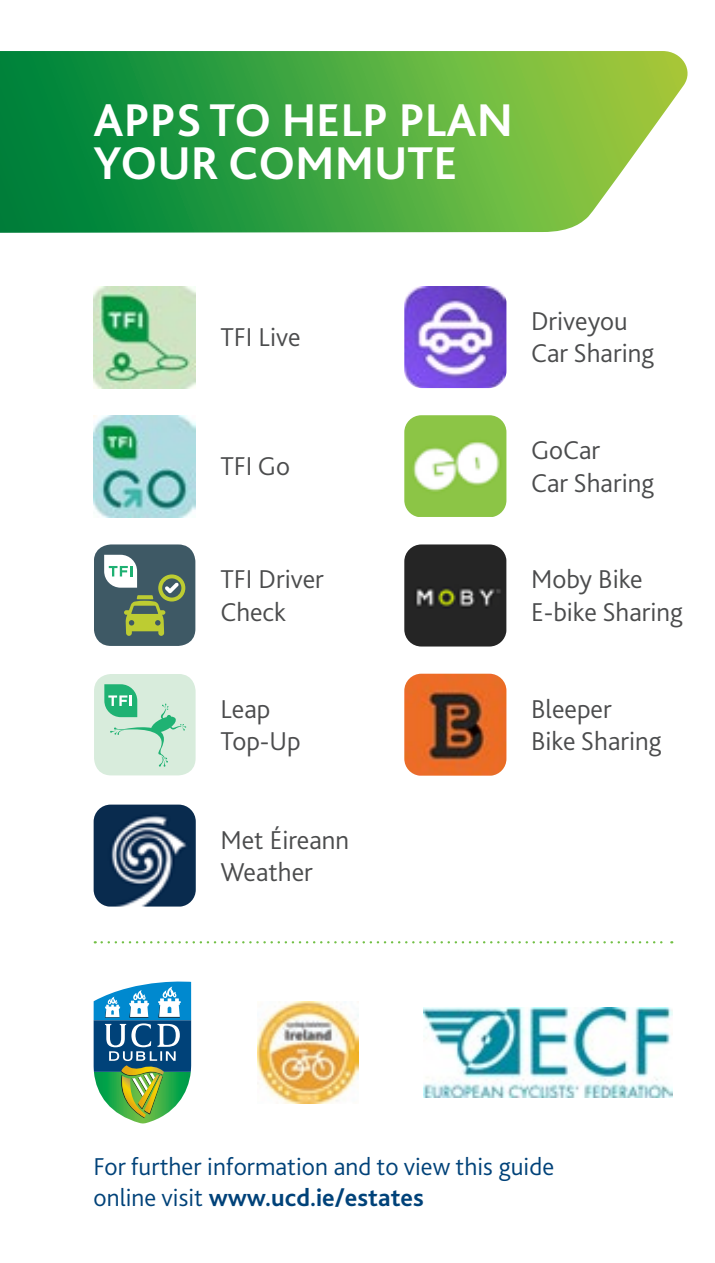
<style>
.page{position:relative;width:715px;height:1263px;background:#fff}
.page>*{position:absolute;margin:0;border:0;box-sizing:border-box;transform-origin:0 0}
.t1{font:700 48px/42.9px "Bliss 2";color:#fff}
.t2{font:300 27px/32.4px "Bliss 2";color:#4b4c4d}
.t3{font:300 25.5px/30.6px "Bliss 2";color:#004279}
.s1{font-weight:700}
</style>
<div class="page">
<svg style="left:0;top:51px;width:688px;height:182px;background:#50ac4d"></svg>
<img style="left:94px;top:286px;width:102px;height:102px">
<img style="left:94px;top:415px;width:102px;height:102px">
<svg style="left:94px;top:674px;width:101px;height:101px;background:#c1e5cf"></svg>
<img style="left:94px;top:805px;width:102px;height:101px">
<img style="left:404px;top:286px;width:102px;height:102px">
<img style="left:404px;top:674px;width:102px;height:102px">
<svg style="left:95px;top:941px;width:577px;height:2px"></svg>
<svg style="left:94px;top:544px;width:101px;height:102px;background:#627a70"></svg>
<img style="left:404px;top:415px;width:102px;height:102px">
<img style="left:404px;top:544px;width:102px;height:102px">
<svg style="left:94px;top:981px;width:97px;height:142px"></svg>
<img style="left:257px;top:1002px;width:102px;height:101px">
<img style="left:423px;top:1008px;width:249px;height:89px">
<p class="t1" style="left:94px;top:98px;width:420px">APPS TO HELP PLAN<br>YOUR COMMUTE</p>
<p class="t2" style="left:220px;top:320px;width:82px">TFI Live</p>
<p class="t2" style="left:220px;top:450px;width:71px">TFI Go</p>
<p class="t2" style="left:220px;top:563px;width:105px">TFI Driver<br>Check</p>
<p class="t2" style="left:220px;top:692px;width:52px">Leap</p>
<p class="t2" style="left:220px;top:724px;width:82px">Top-Up</p>
<p class="t2" style="left:220px;top:823px;width:130px">Met Éireann<br>Weather</p>
<p class="t2" style="left:531px;top:304px;width:125px">Driveyou<br>Car Sharing</p>
<p class="t2" style="left:531px;top:433px;width:125px">GoCar<br>Car Sharing</p>
<p class="t2" style="left:531px;top:563px;width:153px">Moby Bike<br>E-bike Sharing</p>
<p class="t2" style="left:531px;top:692px;width:82px">Bleeper</p>
<p class="t2" style="left:531px;top:724px;width:132px">Bike Sharing</p>
<p class="t3" style="left:94px;top:1151px;width:462px">For further information and to view this guide online visit <span class="s1">www.ucd.ie/estates</span></p>
</div>
